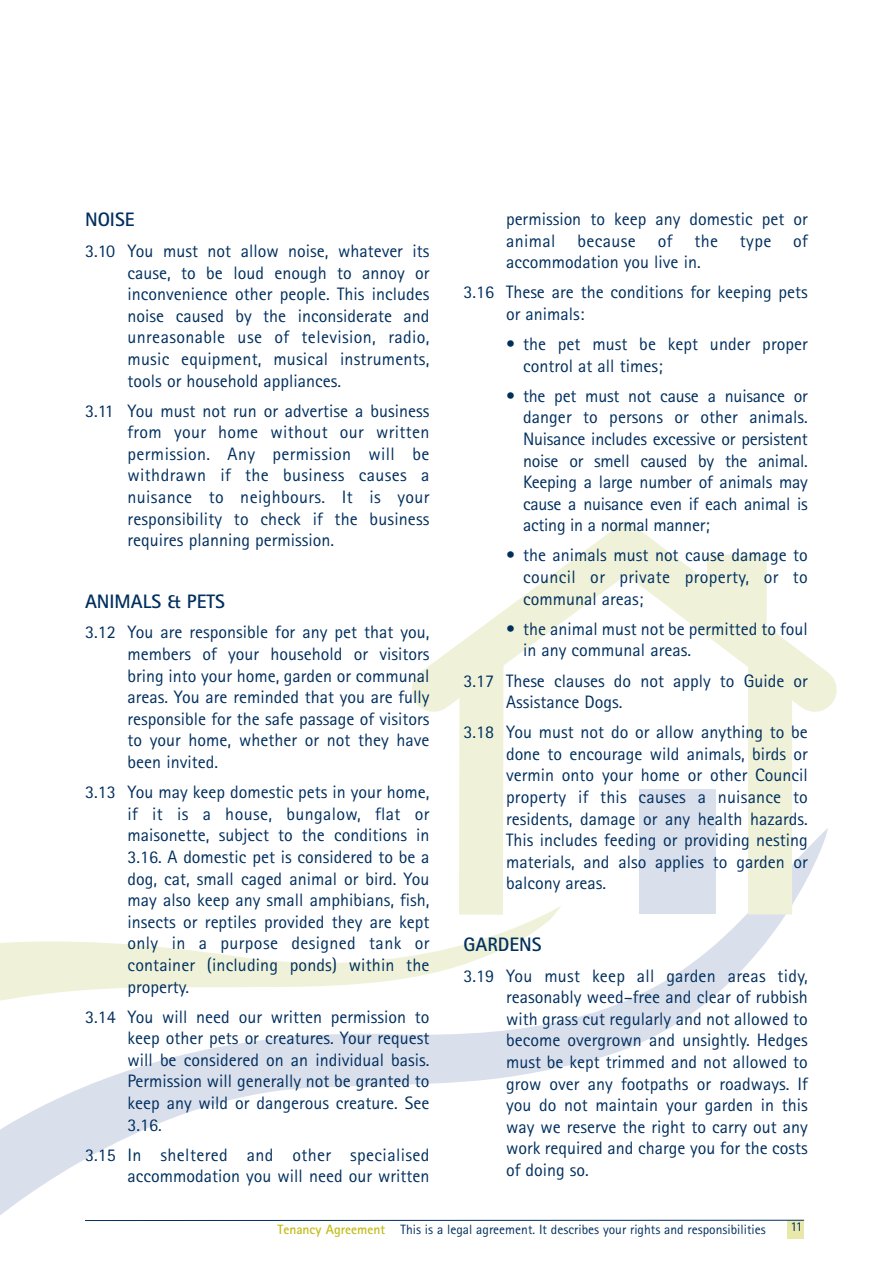
<style>
.page{position:relative;width:893px;height:1263px;background:#fff}
.page>*{position:absolute;margin:0;border:0;box-sizing:border-box;transform-origin:0 0}
.t1{font:700 19.5px "Rotis Sans Serif";color:#002f5e}
.t2{font:18px/21.6px "Rotis Sans Serif";color:#002f5e;text-align:justify}
.t3{font:13.5px "Rotis Sans Serif";color:#002f5e}
.s1{font-weight:700;color:#c2bc1b}
</style>
<div class="page">
<div style="left:788px;top:1220px;width:16px;height:19px;background:#e9e8ab"></div>
<svg style="left:0;top:828px;width:828px;height:399px"></svg>
<svg style="left:437px;top:751px;width:89px;height:208px"></svg>
<div style="left:748px;top:654px;width:44px;height:260px;background:#eff2d9"></div>
<svg style="left:411px;top:520px;width:426px;height:231px"></svg>
<div style="left:639px;top:789px;width:77px;height:125px;background:#dadfec"></div>
<div style="left:707px;top:555px;width:60px;height:69px;background:#eff2d9"></div>
<p class="t1" style="left:85px;top:213px;width:51px">NOISE</p>
<p class="t2" style="left:128px;top:242px;width:303px;text-indent:-43px">3.10 You must not allow noise, whatever its cause, to be loud enough to annoy or inconvenience other people. This includes noise caused by the inconsiderate and unreasonable use of television, radio, music equipment, musical instruments, tools or household appliances.</p>
<p class="t2" style="left:128px;top:402px;width:303px;text-indent:-43px">3.11 You must not run or advertise a business from your home without our written permission. Any permission will be withdrawn if the business causes a nuisance to neighbours. It is your responsibility to check if the business requires planning permission.</p>
<p class="t1" style="left:85px;top:594px;width:141px">ANIMALS &amp; PETS</p>
<p class="t2" style="left:128px;top:623px;width:303px;text-indent:-43px">3.12 You are responsible for any pet that you, members of your household or visitors bring into your home, garden or communal areas. You are reminded that you are fully responsible for the safe passage of visitors to your home, whether or not they have been invited.</p>
<p class="t2" style="left:128px;top:783px;width:303px;text-indent:-43px">3.13 You may keep domestic pets in your home, if it is a house, bungalow, flat or maisonette, subject to the conditions in 3.16. A domestic pet is considered to be a dog, cat, small caged animal or bird. You may also keep any small amphibians, fish, insects or reptiles provided they are kept only in a purpose designed tank or container (including ponds) within the property.</p>
<p class="t2" style="left:128px;top:1007px;width:303px;text-indent:-43px">3.14 You will need our written permission to keep other pets or creatures. Your request will be considered on an individual basis.<br>Permission will generally not be granted to keep any wild or dangerous creature. See 3.16.</p>
<p class="t2" style="left:85px;top:1146px;width:346px;text-align:right">3.15 In sheltered and other specialised accommodation you will need our written</p>
<p class="t2" style="left:506px;top:210px;width:303px">permission to keep any domestic pet or animal because of the type of accommodation you live in.</p>
<p class="t2" style="left:506px;top:283px;width:303px;text-indent:-43px">3.16 These are the conditions for keeping pets or animals:</p>
<p class="t2" style="left:523px;top:335px;width:286px;text-indent:-17px">• the pet must be kept under proper control at all times;</p>
<p class="t2" style="left:523px;top:387px;width:286px;text-indent:-17px">• the pet must not cause a nuisance or danger to persons or other animals.<br>Nuisance includes excessive or persistent noise or smell caused by the animal.<br>Keeping a large number of animals may cause a nuisance even if each animal is acting in a normal manner;</p>
<p class="t2" style="left:523px;top:546px;width:286px;text-indent:-17px">• the animals must not cause damage to council or private property, or to communal areas;</p>
<p class="t2" style="left:523px;top:620px;width:286px;text-indent:-17px">• the animal must not be permitted to foul in any communal areas.</p>
<p class="t2" style="left:506px;top:671px;width:303px;text-indent:-43px">3.17 These clauses do not apply to Guide or<br>Assistance Dogs.</p>
<p class="t2" style="left:506px;top:723px;width:303px;text-indent:-43px">3.18 You must not do or allow anything to be done to encourage wild animals, birds or vermin onto your home or other Council property if this causes a nuisance to residents, damage or any health hazards.<br>This includes feeding or providing nesting materials, and also applies to garden or balcony areas.</p>
<p class="t1" style="left:463px;top:937px;width:79px">GARDENS</p>
<p class="t2" style="left:506px;top:966px;width:303px;text-indent:-43px">3.19 You must keep all garden areas tidy, reasonably weed–free and clear of rubbish with grass cut regularly and not allowed to become overgrown and unsightly. Hedges must be kept trimmed and not allowed to grow over any footpaths or roadways. If you do not maintain your garden in this way we reserve the right to carry out any work required and charge you for the costs of doing so.</p>
<p class="t3" style="left:278px;top:1224px;width:490px"><span class="s1">Tenancy Agreement</span> This is a legal agreement. It describes your rights and responsibilities</p>
<p class="t3" style="left:790px;top:1222px;width:14px">11</p>
</div>
